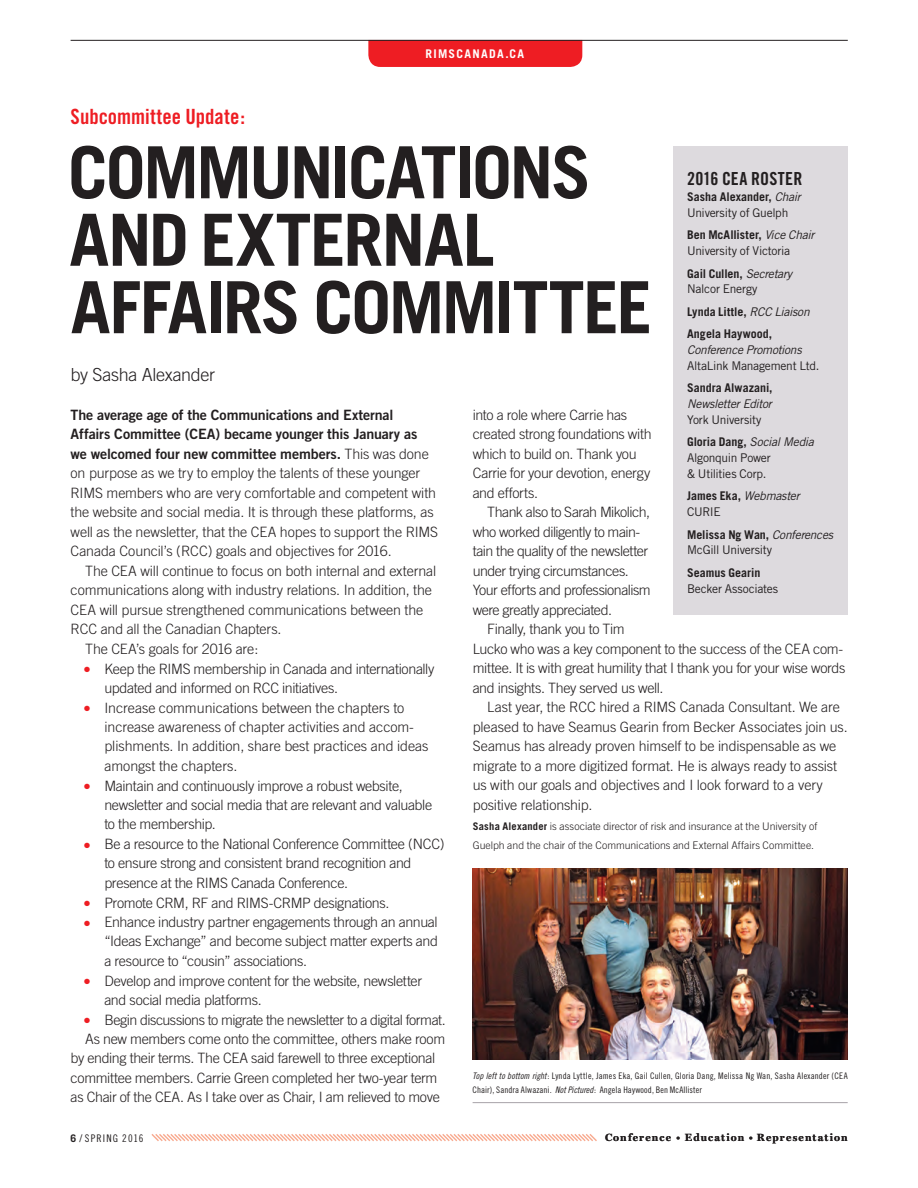
<style>
.page{position:relative;width:918px;height:1188px;background:#fff}
.page>*{position:absolute;margin:0;border:0;box-sizing:border-box;transform-origin:0 0}
.Update_Headline{font:700 72px/67.5px "Trade Gothic";letter-spacing:-.03em;color:#231f20}
.Update_Tag{font:21px "Trade Gothic Bold Cond Twenty";color:#ee1d23}
.Update_Byline{font:300 18px "Trade Gothic";letter-spacing:-.02em;color:#231f20}
.Box_text_head{font:18px "Trade Gothic Bold Cond Twenty";letter-spacing:.01em;color:#231f20}
.Miller_Text_Body_Ind{font:300 14.25px/19.5px "Trade Gothic";letter-spacing:-.02em;color:#231f20}
.Box_text{font:700 12px "Trade Gothic";color:#231f20}
.Box_text-2{font:12px/15.8px "Trade Gothic";letter-spacing:-.02em;color:#231f20}
.Box_text-3{font:italic 12px/15.8px "Trade Gothic";letter-spacing:-.025em;color:#231f20}
.t1{font:700 12px "Trade Gothic";letter-spacing:.105em;color:#fff}
.Author_Bio{font:300 10.5px/19.5px "Trade Gothic";letter-spacing:.005em;color:#231f20}
.t2{font:700 10.5px "Miller Text";letter-spacing:.105em;color:#231f20}
.t3{font:10.5px "Trade Gothic Cond Eighteen";letter-spacing:.11em;color:#231f20}
.Photo_caption_w_rule{font:9px/13.5px "Trade Gothic Cond Eighteen";letter-spacing:.015em;color:#231f20}
.t4{font:700 9px "Miller Text";color:#231f20}
.s1{font-weight:400;font-style:italic}
.s2{font-weight:700;font-style:normal}
.s3{font-weight:700}
.s4{font-family:"Trade Gothic Bold Two";font-weight:400}
.s5{color:#ee1d23}
.s6{font-family:"Trade Gothic Cond Eighteen Obl"}
.s7{font-family:"Trade Gothic";font-weight:700}
</style>
<div class="page">
<svg style="left:151px;top:1134px;width:446px;height:8px"></svg>
<div style="left:368px;top:41px;width:214px;height:26px;background:#ee1d23"></div>
<hr style="left:71px;top:40px;width:777px;height:1px;background:#231f20">
<img style="left:473px;top:869px;width:375px;height:190px">
<hr style="left:473px;top:1102px;width:375px;height:1px;background:#a7a2a8">
<div style="left:674px;top:147px;width:174px;height:468px;background:#dddade"></div>
<p class="t1" style="left:426px;top:46px;width:100px">RIMSCANADA.CA</p>
<p class="Update_Tag" style="left:71px;top:104px;width:176px">Subcommittee Update:</p>
<p class="Update_Headline" style="left:68px;top:138px;width:586px">COMMUNICATIONS<br>AND EXTERNAL<br>AFFAIRS COMMITTEE</p>
<p class="Update_Byline" style="left:71px;top:363px;width:146px">by Sasha Alexander</p>
<p class="Box_text_head" style="left:687px;top:168px;width:117px">2016 CEA ROSTER</p>
<p class="Box_text" style="left:687px;top:189px;width:115px">Sasha Alexander, <span class="s1">Chair</span></p>
<p class="Box_text-2" style="left:687px;top:205px;width:103px">University of Guelph</p>
<p class="Box_text" style="left:687px;top:228px;width:129px">Ben McAllister, <span class="s1">Vice Chair</span></p>
<p class="Box_text-2" style="left:687px;top:243px;width:104px">University of Victoria</p>
<p class="Box_text" style="left:687px;top:266px;width:106px">Gail Cullen, <span class="s1">Secretary</span></p>
<p class="Box_text-2" style="left:687px;top:281px;width:72px">Nalcor Energy</p>
<p class="Box_text" style="left:687px;top:304px;width:124px">Lynda Little, <span class="s1">RCC Liaison</span></p>
<p class="Box_text-3" style="left:687px;top:326px;width:116px"><span class="s2">Angela Haywood,<br></span>Conference Promotions</p>
<p class="Box_text-2" style="left:687px;top:358px;width:134px">AltaLink Management Ltd.</p>
<p class="Box_text-3" style="left:687px;top:380px;width:87px"><span class="s2">Sandra Alwazani,<br></span>Newsletter Editor</p>
<p class="Box_text-2" style="left:687px;top:412px;width:76px">York University</p>
<p class="Box_text" style="left:687px;top:435px;width:128px">Gloria Dang, <span class="s1">Social Media</span></p>
<p class="Box_text-2" style="left:687px;top:450px;width:85px">Algonquin Power &amp; Utilities Corp.</p>
<p class="Box_text" style="left:687px;top:489px;width:114px">James Eka, <span class="s1">Webmaster</span></p>
<p class="Box_text-2" style="left:687px;top:504px;width:35px">CURIE</p>
<p class="Box_text" style="left:687px;top:527px;width:148px">Melissa Ng Wan, <span class="s1">Conferences</span></p>
<p class="Box_text-2" style="left:687px;top:542px;width:87px">McGill University</p>
<p class="Box_text" style="left:687px;top:565px;width:75px">Seamus Gearin</p>
<p class="Box_text-2" style="left:687px;top:580px;width:93px">Becker Associates</p>
<p class="Miller_Text_Body_Ind" style="left:473px;top:405px;width:180px">into a role where Carrie has created strong foundations with which to build on. Thank you<br>Carrie for your devotion, energy and efforts.</p>
<p class="Miller_Text_Body_Ind" style="left:473px;top:502px;width:180px;text-indent:15px">Thank also to Sarah Mikolich, who worked diligently to main&shy;tain the quality of the newsletter under trying circumstances.<br>Your efforts and professionalism were greatly appreciated.</p>
<p class="Miller_Text_Body_Ind" style="left:473px;top:619px;width:374px;text-indent:15px">Finally, thank you to Tim<br>Lucko who was a key component to the success of the CEA com&shy;mittee. It is with great humility that I thank you for your wise words and insights. They served us well.</p>
<p class="Miller_Text_Body_Ind" style="left:473px;top:697px;width:377px;text-indent:15px">Last year, the RCC hired a RIMS Canada Consultant. We are pleased to have Seamus Gearin from Becker Associates join us.<br>Seamus has already proven himself to be indispensable as we migrate to a more digitized format. He is always ready to assist us with our goals and objectives and I look forward to a very positive relationship.</p>
<p class="Author_Bio" style="left:473px;top:816px;width:346px"><span class="s3">Sasha Alexander</span> is associate director of risk and insurance at the University of<br>Guelph and the chair of the Communications and External Affairs Committee.</p>
<p class="Miller_Text_Body_Ind" style="left:71px;top:405px;width:369px"><span class="s4">The average age of the Communications and External<br>Affairs Committee (CEA) became younger this January as<br>we welcomed four new committee members.</span> This was done on purpose as we try to employ the talents of these younger RIMS members who are very comfortable and competent with the website and social media. It is through these platforms, as well as the newsletter, that the CEA hopes to support the RIMS Canada Council’s (RCC) goals and objectives for 2016.</p>
<p class="Miller_Text_Body_Ind" style="left:71px;top:561px;width:367px;text-indent:15px">The CEA will continue to focus on both internal and external communications along with industry relations. In addition, the CEA will pursue strengthened communications between the RCC and all the Canadian Chapters.</p>
<p class="Miller_Text_Body_Ind" style="left:85px;top:639px;width:175px">The CEA’s goals for 2016 are:</p>
<p class="Miller_Text_Body_Ind" style="left:104px;top:658px;width:332px;text-indent:-20px"><span class="s5">●</span> Keep the RIMS membership in Canada and internationally updated and informed on RCC initiatives.</p>
<p class="Miller_Text_Body_Ind" style="left:104px;top:697px;width:326px;text-indent:-20px"><span class="s5">●</span> Increase communications between the chapters to increase awareness of chapter activities and accom&shy;plishments. In addition, share best practices and ideas amongst the chapters.</p>
<p class="Miller_Text_Body_Ind" style="left:104px;top:775px;width:329px;text-indent:-20px"><span class="s5">●</span> Maintain and continuously improve a robust website, newsletter and social media that are relevant and valuable to the membership.</p>
<p class="Miller_Text_Body_Ind" style="left:104px;top:834px;width:342px;text-indent:-20px"><span class="s5">●</span> Be a resource to the National Conference Committee (NCC) to ensure strong and consistent brand recognition and presence at the RIMS Canada Conference.</p>
<p class="Miller_Text_Body_Ind" style="left:84px;top:892px;width:307px"><span class="s5">●</span> Promote CRM, RF and RIMS-CRMP designations.</p>
<p class="Miller_Text_Body_Ind" style="left:104px;top:912px;width:335px;text-align:justify;text-indent:-20px"><span class="s5">●</span> Enhance industry partner engagements through an annual “Ideas Exchange” and become subject matter experts and a resource to “cousin” associations.</p>
<p class="Miller_Text_Body_Ind" style="left:104px;top:970px;width:319px;text-indent:-20px"><span class="s5">●</span> Develop and improve content for the website, newsletter and social media platforms.</p>
<p class="Miller_Text_Body_Ind" style="left:84px;top:1009px;width:363px"><span class="s5">●</span> Begin discussions to migrate the newsletter to a digital format.</p>
<p class="Miller_Text_Body_Ind" style="left:71px;top:1029px;width:376px;text-indent:15px">As new members come onto the committee, others make room by ending their terms. The CEA said farewell to three exceptional committee members. Carrie Green completed her two-year term as Chair of the CEA. As I take over as Chair, I am relieved to move</p>
<p class="Photo_caption_w_rule" style="left:473px;top:1069px;width:377px"><span class="s6">Top left to bottom right</span>: Lynda Lyttle, James Eka, Gail Cullen, Gloria Dang, Melissa Ng Wan, Sasha Alexander (CEA<br>Chair), Sandra Alwazani. <span class="s6">Not Pictured</span>: Angela Haywood, Ben McAllister</p>
<p class="t3" style="left:71px;top:1132px;width:74px"><span class="s7">6</span> / SPRING 2016</p>
<p class="t2" style="left:605px;top:1131px;width:67px">Conference</p>
<p class="t4" style="left:676px;top:1133px;width:6px">•</p>
<p class="t2" style="left:685px;top:1131px;width:61px">Education</p>
<p class="t4" style="left:749px;top:1133px;width:6px">•</p>
<p class="t2" style="left:757px;top:1131px;width:92px">Representation</p>
</div>
